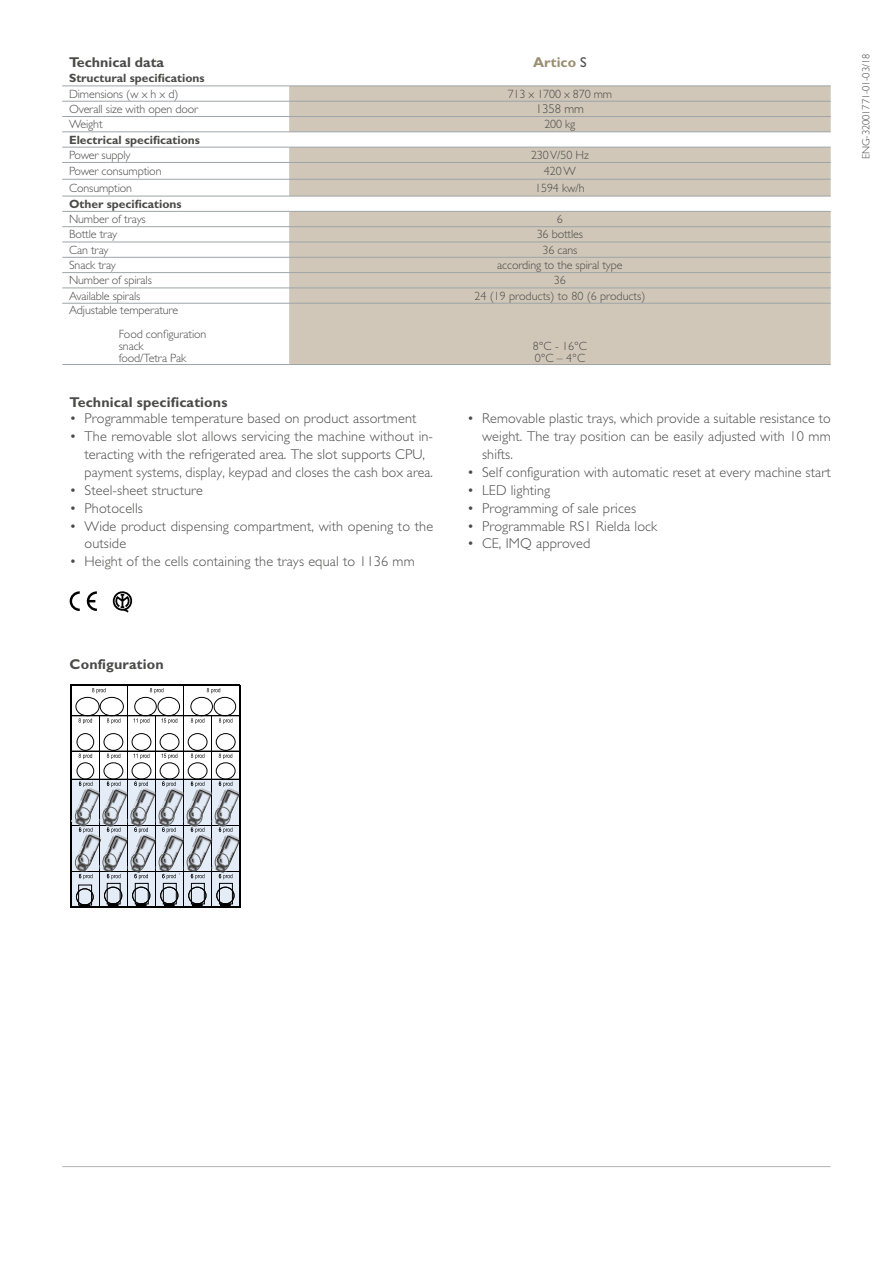
<style>
.page{position:relative;width:893px;height:1263px;background:#fff}
.page>*{position:absolute;margin:0;border:0;box-sizing:border-box;transform-origin:0 0}
.t1{font:300 14.25px/17.9px "Gill Sans Std";letter-spacing:.01em;color:#4a4a49}
.t2{font:700 14.25px "Gill Sans Std";letter-spacing:.01em;color:#4a4a49}
.t3{font:700 14.25px "Gill Sans Std";color:#9b8f72}
.t4{font:300 12.75px "Gill Sans Std";letter-spacing:-.01em;color:#4a4a49}
.t5{font:300 12px/12px "Gill Sans Std";letter-spacing:-.01em;color:#4a4a49}
.t6{font:700 12px "Gill Sans Std";color:#4a4a49}
.t7{font:300 10.5px "Gill Sans Std";letter-spacing:-.01em;color:#4a4a49}
.s1{font-weight:400;color:#4a4a49}
</style>
<div class="page">
<hr style="left:62px;top:1166px;width:769px;height:1px;background:#b3b2b2">
<svg style="left:70px;top:591px;width:10px;height:20px"></svg>
<svg style="left:87px;top:591px;width:10px;height:20px"></svg>
<svg style="left:113px;top:591px;width:19px;height:21px"></svg>
<svg style="left:289px;top:87px;width:542px;height:277px;background:#d4ccbf"></svg>
<hr style="left:62px;top:86px;width:227px;height:1px;background:#9ea4a7">
<hr style="left:62px;top:101px;width:227px;height:1px;background:#9ea4a7">
<hr style="left:62px;top:116px;width:227px;height:1px;background:#9ea4a7">
<hr style="left:62px;top:132px;width:227px;height:1px;background:#9ea4a7">
<hr style="left:62px;top:147px;width:227px;height:1px;background:#9ea4a7">
<hr style="left:62px;top:162px;width:227px;height:1px;background:#9ea4a7">
<hr style="left:62px;top:179px;width:227px;height:1px;background:#9ea4a7">
<hr style="left:62px;top:196px;width:227px;height:1px;background:#9ea4a7">
<hr style="left:62px;top:211px;width:227px;height:1px;background:#9ea4a7">
<hr style="left:62px;top:226px;width:227px;height:1px;background:#9ea4a7">
<hr style="left:62px;top:242px;width:227px;height:1px;background:#9ea4a7">
<hr style="left:62px;top:257px;width:227px;height:1px;background:#9ea4a7">
<hr style="left:62px;top:272px;width:227px;height:1px;background:#9ea4a7">
<hr style="left:62px;top:288px;width:227px;height:1px;background:#9ea4a7">
<hr style="left:62px;top:303px;width:227px;height:1px;background:#9ea4a7">
<hr style="left:62px;top:364px;width:227px;height:1px;background:#9ea4a7">
<hr style="left:289px;top:86px;width:542px;height:1px;background:#9ea4a7">
<hr style="left:289px;top:101px;width:542px;height:1px;background:#9ea4a7">
<hr style="left:289px;top:116px;width:542px;height:1px;background:#9ea4a7">
<hr style="left:289px;top:132px;width:542px;height:1px;background:#9ea4a7">
<hr style="left:289px;top:147px;width:542px;height:1px;background:#9ea4a7">
<hr style="left:289px;top:162px;width:542px;height:1px;background:#9ea4a7">
<hr style="left:289px;top:179px;width:542px;height:1px;background:#9ea4a7">
<hr style="left:289px;top:196px;width:542px;height:1px;background:#9ea4a7">
<hr style="left:289px;top:211px;width:542px;height:1px;background:#9ea4a7">
<hr style="left:289px;top:226px;width:542px;height:1px;background:#9ea4a7">
<hr style="left:289px;top:242px;width:542px;height:1px;background:#9ea4a7">
<hr style="left:289px;top:257px;width:542px;height:1px;background:#9ea4a7">
<hr style="left:289px;top:272px;width:542px;height:1px;background:#9ea4a7">
<hr style="left:289px;top:288px;width:542px;height:1px;background:#9ea4a7">
<hr style="left:289px;top:303px;width:542px;height:1px;background:#9ea4a7">
<hr style="left:289px;top:364px;width:542px;height:1px;background:#9ea4a7">
<hr style="left:70px;top:685px;width:1px;height:223px;background:#000">
<hr style="left:127px;top:686px;width:1px;height:221px;background:#000">
<hr style="left:183px;top:686px;width:1px;height:221px;background:#000">
<hr style="left:239px;top:686px;width:1px;height:222px;background:#000">
<hr style="left:71px;top:685px;width:169px;height:1px;background:#000">
<hr style="left:71px;top:715px;width:168px;height:1px;background:#000">
<hr style="left:71px;top:751px;width:168px;height:1px;background:#000">
<hr style="left:71px;top:779px;width:168px;height:1px;background:#000">
<hr style="left:71px;top:871px;width:168px;height:1px;background:#000">
<hr style="left:71px;top:907px;width:169px;height:1px;background:#000">
<img style="left:71px;top:786px;width:4px;height:42px">
<img style="left:72px;top:832px;width:3px;height:41px">
<svg style="left:75px;top:688px;width:165px;height:219px"></svg>
<p class="t2" style="left:69px;top:54px;width:97px">Technical data</p>
<p class="t3" style="left:533px;top:54px;width:55px">Artico <span class="s1">S</span></p>
<p class="t6" style="left:69px;top:71px;width:137px">Structural specifications</p>
<p class="t5" style="left:69px;top:88px;width:111px">Dimensions (w x h x d)</p>
<p class="t5" style="left:508px;top:88px;width:106px">713 x 1700 x 870 mm</p>
<p class="t5" style="left:69px;top:103px;width:131px">Overall size with open door</p>
<p class="t4" style="left:536px;top:102px;width:49px">1358 mm</p>
<p class="t5" style="left:69px;top:118px;width:35px">Weight</p>
<p class="t5" style="left:544px;top:118px;width:32px">200 kg</p>
<p class="t6" style="left:69px;top:132px;width:132px">Electrical specifications</p>
<p class="t5" style="left:69px;top:149px;width:63px">Power supply</p>
<p class="t5" style="left:531px;top:149px;width:59px">230V/50 Hz</p>
<p class="t5" style="left:69px;top:165px;width:94px">Power consumption</p>
<p class="t5" style="left:544px;top:165px;width:34px">420 W</p>
<p class="t5" style="left:69px;top:182px;width:65px">Consumption</p>
<p class="t5" style="left:535px;top:182px;width:51px">1594 kw/h</p>
<p class="t6" style="left:69px;top:197px;width:114px">Other specifications</p>
<p class="t5" style="left:69px;top:213px;width:78px">Number of trays</p>
<p class="t5" style="left:557px;top:213px;width:7px">6</p>
<p class="t5" style="left:69px;top:229px;width:50px">Bottle tray</p>
<p class="t5" style="left:537px;top:229px;width:48px">36 bottles</p>
<p class="t5" style="left:69px;top:244px;width:41px">Can tray</p>
<p class="t5" style="left:542px;top:244px;width:36px">36 cans</p>
<p class="t5" style="left:69px;top:259px;width:48px">Snack tray</p>
<p class="t5" style="left:497px;top:259px;width:127px">according to the spiral type</p>
<p class="t5" style="left:69px;top:274px;width:84px">Number of spirals</p>
<p class="t5" style="left:554px;top:274px;width:13px">36</p>
<p class="t5" style="left:69px;top:290px;width:73px">Available spirals</p>
<p class="t5" style="left:474px;top:290px;width:173px">24 (19 products) to 80 (6 products)</p>
<p class="t5" style="left:119px;top:298px;width:89px;line-height:24px;text-indent:-50px">Adjustable temperature<br>Food configuration</p>
<p class="t5" style="left:119px;top:340px;width:69px">snack food/Tetra Pak</p>
<p class="t5" style="left:533px;top:340px;width:56px">8°C - 16°C<br>0°C – 4°C</p>
<p class="t2" style="left:70px;top:393px;width:159px">Technical specifications</p>
<p class="t1" style="left:70px;top:410px;width:348px">• Programmable temperature based on product assortment</p>
<p class="t1" style="left:85px;top:428px;width:350px;text-indent:-15px">• The removable slot allows servicing the machine without in&shy;teracting with the refrigerated area. The slot supports CPU, payment systems, display, keypad and closes the cash box area.</p>
<p class="t1" style="left:70px;top:481px;width:135px">• Steel-sheet structure</p>
<p class="t1" style="left:70px;top:499px;width:75px">• Photocells</p>
<p class="t1" style="left:85px;top:517px;width:350px;text-indent:-15px">• Wide product dispensing compartment, with opening to the outside</p>
<p class="t1" style="left:70px;top:553px;width:347px">• Height of the cells containing the trays equal to 1136 mm</p>
<p class="t1" style="left:482px;top:410px;width:350px;text-align:justify;text-indent:-15px">• Removable plastic trays, which provide a suitable resistance to weight. The tray position can be easily adjusted with 10 mm shifts.</p>
<p class="t1" style="left:467px;top:463px;width:365px">• Self configuration with automatic reset at every machine start</p>
<p class="t1" style="left:467px;top:481px;width:85px">• LED lighting</p>
<p class="t1" style="left:467px;top:499px;width:170px">• Programming of sale prices</p>
<p class="t1" style="left:467px;top:517px;width:192px">• Programmable RS1 Rielda lock</p>
<p class="t1" style="left:467px;top:535px;width:125px">• CE, IMQ approved</p>
<p class="t7" style="left:860px;top:159px;width:106px;rotate:-90deg">ENG-32001771-01-03/18</p>
<p class="t2" style="left:70px;top:656px;width:96px">Configuration</p>
</div>
